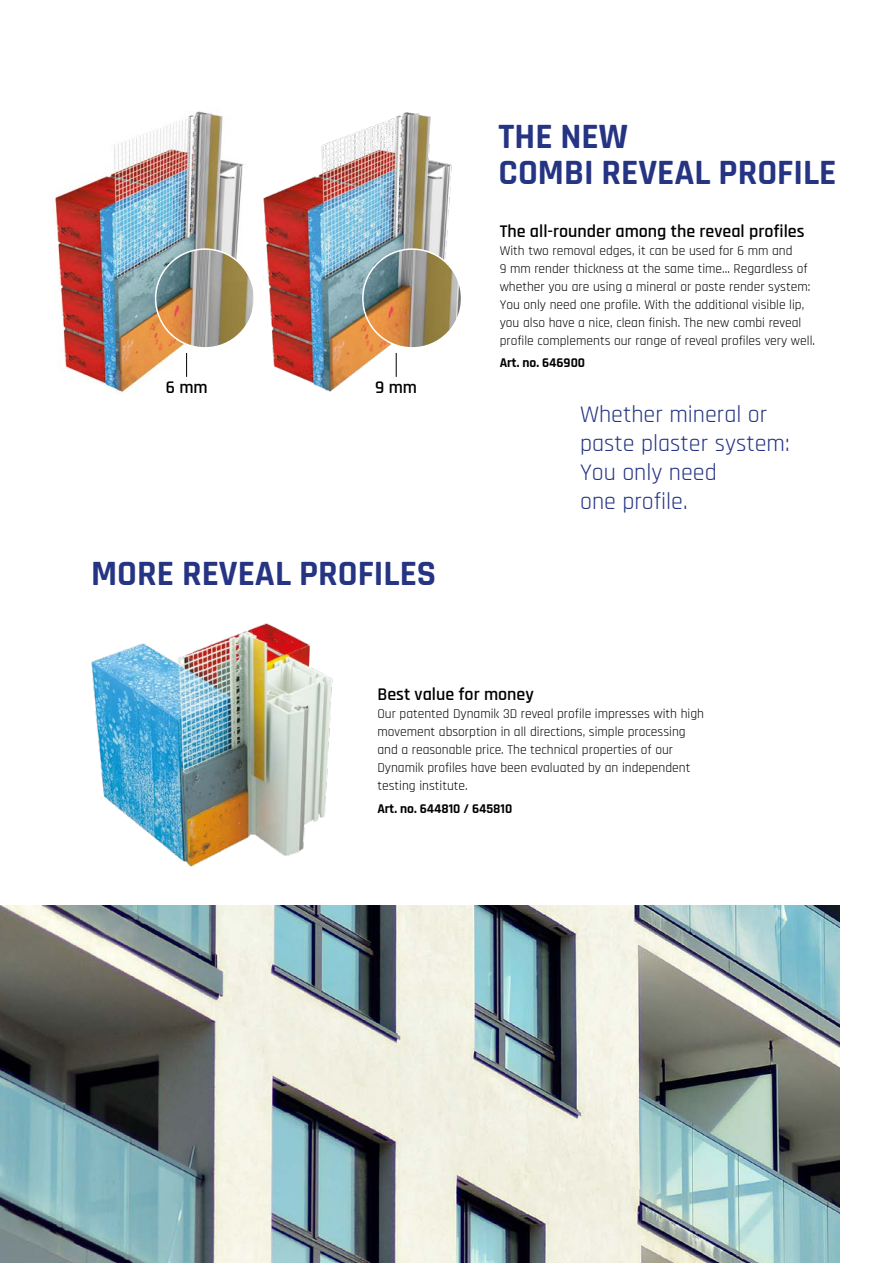
<style>
.page{position:relative;width:893px;height:1263px;background:#fff}
.page>*{position:absolute;margin:0;border:0;box-sizing:border-box;transform-origin:0 0}
.t1{font:700 36px/36px "Rajdhani";color:#253483}
.t2{font:24px/28.8px "Rajdhani";color:#253483}
.t3{font:600 18px "Rajdhani";color:#000}
.t4{font:13.5px/18px "Rajdhani";color:#000}
.t5{font:700 13.5px "Rajdhani";color:#000}
</style>
<div class="page">
<hr style="left:892px;top:935px;width:1px;height:328px;background:#253483">
<img style="left:91px;top:623px;width:242px;height:244px">
<img style="left:0;top:906px;width:840px;height:357px">
<img style="left:263px;top:112px;width:189px;height:280px">
<img style="left:54px;top:111px;width:190px;height:283px">
<img style="left:363px;top:249px;width:99px;height:99px;border-radius:49px">
<div style="left:362px;top:248px;width:100px;height:101px;border:2px solid #fff;border-radius:50%"></div>
<img style="left:156px;top:249px;width:98px;height:99px;border-radius:49px">
<div style="left:155px;top:248px;width:100px;height:101px;border:2px solid #fff;border-radius:50%"></div>
<svg style="left:186px;top:353px;width:1px;height:24px"></svg>
<h1 class="t1" style="left:499px;top:119px;width:339px">THE NEW<br>COMBI REVEAL PROFILE</h1>
<h3 class="t3" style="left:166px;top:377px;width:43px">6 mm</h3>
<h3 class="t3" style="left:375px;top:377px;width:43px">9 mm</h3>
<h1 class="t1" style="left:91px;top:557px;width:347px">MORE REVEAL PROFILES</h1>
<h3 class="t3" style="left:500px;top:220px;width:306px">The all-rounder among the reveal profiles</h3>
<p class="t4" style="left:500px;top:242px;width:317px">With two removal edges, it can be used for 6 mm and<br>9 mm render thickness at the same time... Regardless of whether you are using a mineral or paste render system:<br>You only need one profile. With the additional visible lip, you also have a nice, clean finish. The new combi reveal profile complements our range of reveal profiles very well.</p>
<p class="t5" style="left:500px;top:354px;width:87px">Art. no. 646900</p>
<h2 class="t2" style="left:580px;top:401px;width:211px">Whether mineral or paste plaster system:<br>You only need<br>one profile.</h2>
<h3 class="t3" style="left:377px;top:684px;width:158px">Best value for money</h3>
<p class="t4" style="left:377px;top:705px;width:328px">Our patented Dynamik 3D reveal profile impresses with high movement absorption in all directions, simple processing and a reasonable price. The technical properties of our Dynamik profiles have been evaluated by an independent testing institute.</p>
<p class="t5" style="left:377px;top:800px;width:136px">Art. no. 644810 / 645810</p>
</div>
